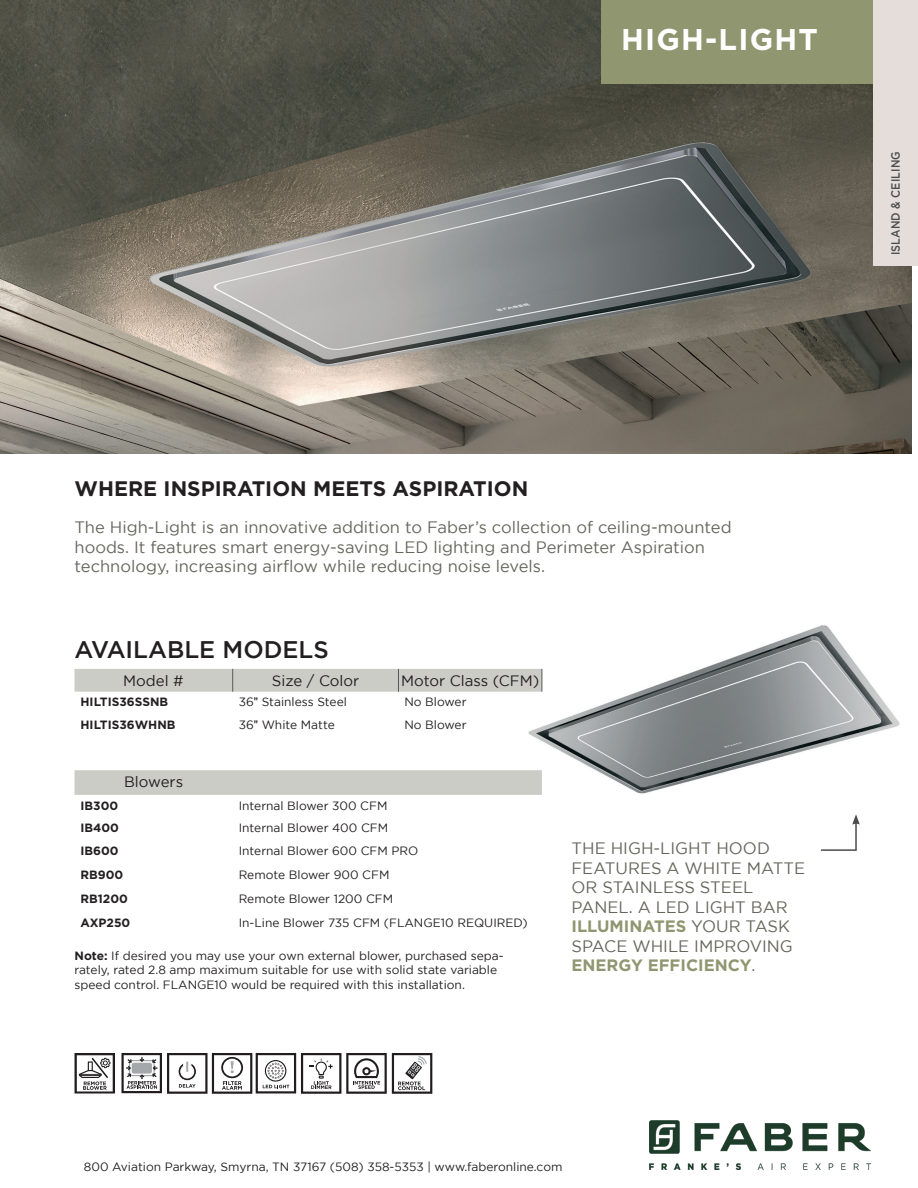
<style>
.page{position:relative;width:918px;height:1188px;background:#fff}
.page>*{position:absolute;margin:0;border:0;box-sizing:border-box;transform-origin:0 0}
.t1{font:700 30px "Gotham";letter-spacing:.04em;color:#fff}
.t2{font:500 24px "Gotham";color:#231f20}
.t3{font:700 21px "Gotham";color:#231f20}
.t4{font:16.5px/19.5px "Gotham";color:#67665d}
.t5{font:15px "Gotham";color:#231f20}
.t6{font:12px/14.4px "Gotham";color:#231f20}
.t7{font:700 12px "Gotham";color:#231f20}
.t8{font:500 12px "Gotham";letter-spacing:.01em;color:#4b4c4d;scale:.9 1}
.s1{font-family:"Arial"}
.s2{font-weight:700}
.s3{font-weight:700;color:#8f9670}
</style>
<div class="page">
<img style="left:0;top:0;width:912px;height:454px">
<img style="left:528px;top:625px;width:372px;height:226px">
<img style="left:650px;top:1121px;width:220px;height:49px">
<div style="left:602px;top:0;width:272px;height:83px;background:#8f9670"></div>
<div style="left:874px;top:0;width:44px;height:266px;background:#e4ddd9"></div>
<hr style="left:821px;top:849px;width:35px;height:2px;background:#4b4c4d">
<hr style="left:855px;top:822px;width:2px;height:29px;background:#4b4c4d">
<svg style="left:852px;top:814px;width:8px;height:11px"></svg>
<div style="left:75px;top:669px;width:468px;height:23px;background:#ccccc7"></div>
<div style="left:75px;top:770px;width:467px;height:25px;background:#ccccc7"></div>
<svg style="left:122px;top:1053px;width:310px;height:41px"></svg>
<svg style="left:75px;top:1053px;width:40px;height:40px"></svg>
<p class="t1" style="left:621px;top:22px;width:198px">HIGH-LIGHT</p>
<p class="t8" style="left:889px;top:255px;width:117px;rotate:-90deg">ISLAND &amp; CEILING</p>
<p class="t3" style="left:75px;top:476px;width:455px">WHERE INSPIRATION MEETS ASPIRATION</p>
<p class="t4" style="left:75px;top:517px;width:659px">The High-Light is an innovative addition to Faber’s collection of ceiling-mounted hoods. It features smart energy-saving LED lighting and Perimeter Aspiration technology, increasing airflow while reducing noise levels.</p>
<p class="t2" style="left:75px;top:635px;width:256px">AVAILABLE MODELS</p>
<p class="t5" style="left:123px;top:672px;width:62px">Model #</p>
<p class="t5" style="left:272px;top:672px;width:89px">Size / Color</p>
<p class="t5" style="left:401px;top:672px;width:140px">Motor Class (CFM)</p>
<p class="t7" style="left:81px;top:695px;width:89px">HILTIS36SSNB</p>
<p class="t6" style="left:239px;top:695px;width:110px">36<span class="s1">ʺ</span> Stainless Steel</p>
<p class="t6" style="left:404px;top:695px;width:64px">No Blower</p>
<p class="t7" style="left:81px;top:718px;width:96px">HILTIS36WHNB</p>
<p class="t6" style="left:239px;top:718px;width:98px">36<span class="s1">ʺ</span> White Matte</p>
<p class="t6" style="left:404px;top:718px;width:64px">No Blower</p>
<p class="t5" style="left:124px;top:774px;width:61px">Blowers</p>
<p class="t7" style="left:81px;top:798px;width:39px">IB300</p>
<p class="t6" style="left:239px;top:798px;width:150px">Internal Blower 300 CFM</p>
<p class="t7" style="left:81px;top:821px;width:40px">IB400</p>
<p class="t6" style="left:239px;top:821px;width:151px">Internal Blower 400 CFM</p>
<p class="t7" style="left:81px;top:844px;width:40px">IB600</p>
<p class="t6" style="left:239px;top:844px;width:181px">Internal Blower 600 CFM PRO</p>
<p class="t7" style="left:81px;top:868px;width:44px">RB900</p>
<p class="t6" style="left:239px;top:868px;width:152px">Remote Blower 900 CFM</p>
<p class="t7" style="left:81px;top:892px;width:49px">RB1200</p>
<p class="t6" style="left:239px;top:891px;width:156px">Remote Blower 1200 CFM</p>
<p class="t7" style="left:81px;top:916px;width:51px">AXP250</p>
<p class="t6" style="left:239px;top:915px;width:291px">In-Line Blower 735 CFM (FLANGE10 REQUIRED)</p>
<p class="t6" style="left:75px;top:948px;width:431px"><span class="s2">Note:</span> If desired you may use your own external blower, purchased sepa&shy;rately, rated 2.8 amp maximum suitable for use with solid state variable speed control. FLANGE10 would be required with this installation.</p>
<p class="t4" style="left:572px;top:838px;width:235px">THE HIGH-LIGHT HOOD<br>FEATURES A WHITE MATTE<br>OR STAINLESS STEEL<br>PANEL. A LED LIGHT BAR<br><span class="s3">ILLUMINATES</span> YOUR TASK<br>SPACE WHILE IMPROVING<br><span class="s3">ENERGY EFFICIENCY</span>.</p>
<p class="t6" style="left:84px;top:1159px;width:480px">800 Aviation Parkway, Smyrna, TN 37167 (508) 358-5353 | www.faberonline.com</p>
</div>
